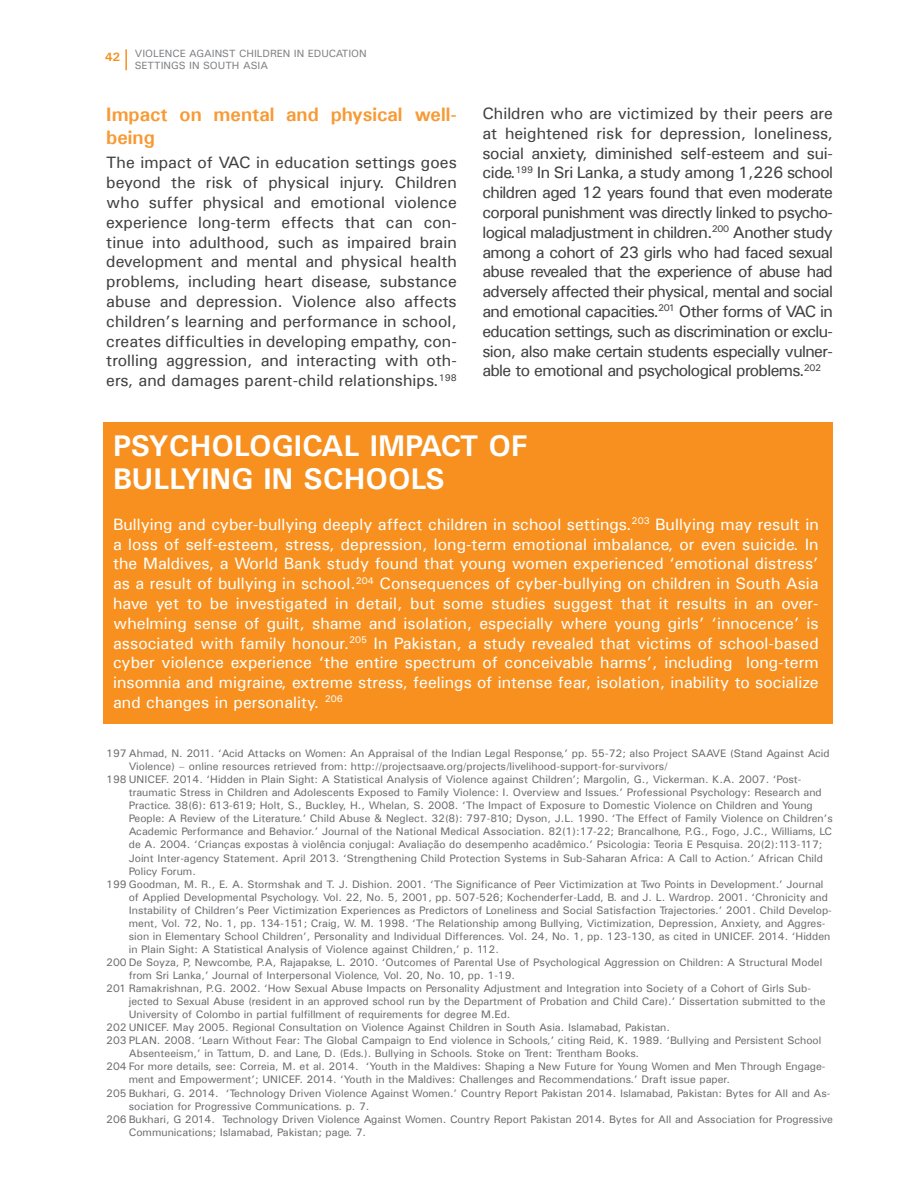
<style>
.page{position:relative;width:918px;height:1188px;background:#fff}
.page>*{position:absolute;margin:0;border:0;box-sizing:border-box;transform-origin:0 0}
.t1{font:700 30px "Univers";color:#fff}
.t2{font:700 19.5px/23.4px "Univers";color:#f89a34}
.t3{font:16.5px/19.8px "Univers";letter-spacing:-.03em;color:#414042;text-align:justify}
.t4{font:16.5px/19.8px "Univers";color:#fff;text-align:justify}
.t5{font:10.95px "Univers";color:#6d6e71}
.t6{font:10.5px "Univers";color:#808285}
.s1{font-weight:700;font-size:12px;color:#f7901e}
</style>
<div class="page">
<hr style="left:125px;top:49px;width:2px;height:21px;background:#f7901e">
<div style="left:103px;top:422px;width:730px;height:301px;background:#f7901e"></div>
<p class="t6" style="left:105px;top:47px;width:45px"><span class="s1">42</span> Violence</p>
<p class="t6" style="left:189px;top:47px;width:8px">against</p>
<p class="t6" style="left:239px;top:47px;width:22px">children</p>
<p class="t6" style="left:294px;top:47px;width:22px">in education</p>
<p class="t6" style="left:135px;top:59px;width:8px">settings</p>
<p class="t6" style="left:189px;top:59px;width:29px">in Sout</p>
<p class="t6" style="left:232px;top:59px;width:26px">h Asia</p>
<h2 class="t2" style="left:106px;top:102px;width:352px">Impact on mental and physical well&shy;being</h2>
<p class="t3" style="left:106px;top:153px;width:352px">The impact of VAC in education settings goes beyond the risk of physical injury. Children who suffer physical and emotional violence experience long-term effects that can con&shy;tinue into adulthood, such as impaired brain development and mental and physical health problems, including heart disease, substance abuse and depression. Violence also affects children’s learning and performance in school, creates difficulties in developing empathy, con&shy;trolling aggression, and interacting with oth&shy;ers, and damages parent-child relationships.<sup>198</sup></p>
<p class="t3" style="left:482px;top:103px;width:352px">Children who are victimized by their peers are at heightened risk for depression, loneliness, social anxiety, diminished self-esteem and sui&shy;cide.<sup>199</sup> In Sri Lanka, a study among 1,226 school children aged 12 years found that even moderate corporal punishment was directly linked to psycho&shy;logical maladjustment in children.<sup>200</sup> Another study among a cohort of 23 girls who had faced sexual abuse revealed that the experience of abuse had adversely affected their physical, mental and social and emotional capacities.<sup>201</sup> Other forms of VAC in education settings, such as discrimination or exclu&shy;sion, also make certain students especially vulner&shy;able to emotional and psychological problems.<sup>202</sup></p>
<h1 class="t1" style="left:113px;top:427px;width:76px">Psychological</h1>
<h1 class="t1" style="left:370px;top:427px;width:19px">impact</h1>
<h1 class="t1" style="left:489px;top:427px;width:20px">of</h1>
<h1 class="t1" style="left:113px;top:460px;width:19px">bull</h1>
<h1 class="t1" style="left:181px;top:460px;width:38px">ying</h1>
<h1 class="t1" style="left:264px;top:460px;width:61px">in schools</h1>
<p class="t4" style="left:113px;top:514px;width:707px">Bullying and cyber-bullying deeply affect children in school settings.<sup>203</sup> Bullying may result in a loss of self-esteem, stress, depression, long-term emotional imbalance, or even suicide. In the Maldives, a World Bank study found that young women experienced ‘emotional distress’ as a result of bullying in school.<sup>204</sup> Consequences of cyber-bullying on children in South Asia have yet to be investigated in detail, but some studies suggest that it results in an over&shy;whelming sense of guilt, shame and isolation, especially where young girls’ ‘innocence’ is associated with family honour.<sup>205</sup> In Pakistan, a study revealed that victims of school-based cyber violence experience ‘the entire spectrum of conceivable harms’, including long-term insomnia and migraine, extreme stress, feelings of intense fear, isolation, inability to socialize and changes in personality. <sup>206</sup></p>
<p class="t5" style="left:106px;top:747px;width:725px">197 Ahmad, N. 2011. ‘Acid Attacks on Women: An Appraisal of the Indian Legal Response,’ pp. 55-72; also Project SAAVE (Stand Against Acid</p>
<p class="t5" style="left:129px;top:760px;width:540px">Violence) – online resources retrieved from: http://projectsaave.org/projects/livelihood-support-for-survivors/</p>
<p class="t5" style="left:106px;top:773px;width:697px">198 UNICEF. 2014. ‘H idden in Plain Sight: A Statistical Analysis of Violence against Children’; Margolin, G., Vickerman. K.A. 2007. ‘Post-</p>
<p class="t5" style="left:129px;top:786px;width:695px">traumatic Stress in Children and Adolescents Exposed to Family Violence: I. Overview and Issues.’ Professional Psychology: Research and</p>
<p class="t5" style="left:129px;top:799px;width:685px">Practice. 38(6): 613-619; Holt, S., Buckley, H ., Whelan, S. 2008. ‘The Impact of Exposure to Domestic Violence on Children and Young</p>
<p class="t5" style="left:129px;top:812px;width:706px">People: A Review of the Literature.’ Child Abuse &amp; Neglect. 32(8): 797-810; Dyson, J.L. 1990. ‘The Effect of Family Violence on Children’s</p>
<p class="t5" style="left:129px;top:825px;width:705px">Academic Performance and Behavior.’ Journal of the National Medical Association. 82(1):17-22; Brancalhone, P.G., Fogo, J.C., Williams, LC</p>
<p class="t5" style="left:129px;top:838px;width:695px">de A. 2004. ‘Crianças expostas à violência conjugal: Avaliação do desempenho acadêmico.’ Psicologia: Teoria E Pesquisa. 20(2):113-117;</p>
<p class="t5" style="left:129px;top:851px;width:696px">Joint Inter-agency Statement. April 2013. ‘Strengthening Child Protection Systems in Sub-Saharan Africa: A Call to Action.’ African Child</p>
<p class="t5" style="left:129px;top:864px;width:69px">Policy Forum.</p>
<p class="t5" style="left:106px;top:877px;width:719px">199 Goodman, M. R., E. A. Stormshak and T. J. Dishion. 2001. ‘The Significance of Peer Victimization at Two Points in Development.’ Journal</p>
<p class="t5" style="left:129px;top:890px;width:701px">of Applied Developmental Psychology. Vol. 22, No. 5, 2001, pp. 507-526; Kochenderfer-Ladd, B. and J. L. Wardrop. 2001. ‘Chronicity and</p>
<p class="t5" style="left:129px;top:903px;width:705px">Instability of Children’s Peer Victimization Experiences as Predictors of Loneliness and Social Satisfaction Trajectories.’ 2001. Child Develop-</p>
<p class="t5" style="left:129px;top:916px;width:698px">ment, Vol. 72, No. 1, pp. 134-151; Craig, W. M. 1998. ‘The Relationship among Bullying, Victimization, Depression, Anxiety, and Aggres-</p>
<p class="t5" style="left:129px;top:929px;width:703px">sion in Elementary School Children’, Personality and Individual Differences. Vol. 24, No. 1, pp. 123-130, as cited in UNICEF. 2014. ‘H idden</p>
<p class="t5" style="left:129px;top:942px;width:372px">in Plain Sight: A Statistical Analysis of Violence against Children,’ p. 112.</p>
<p class="t5" style="left:106px;top:955px;width:718px">200 De Soyza, P, Newcombe, P.A, Rajapakse, L. 2010. ‘Outcomes of Parental Use of Psychological Aggression on Children: A Structural Model</p>
<p class="t5" style="left:129px;top:968px;width:388px">from Sri Lanka,’ Journal of Interpersonal Violence, Vol. 20, No. 10, pp. 1-19.</p>
<p class="t5" style="left:106px;top:982px;width:706px">201 Ramakrishnan, P.G. 2002. ‘How Sexual Abuse Impacts on Personality Adjustment and Integration into Society of a Cohort of Girls Sub-</p>
<p class="t5" style="left:129px;top:995px;width:698px">jected to Sexual Abuse (resident in an approved school run by the Department of Probation and Child Care).’ Dissertation submitted to the</p>
<p class="t5" style="left:129px;top:1008px;width:383px">University of Colombo in partial fulfillment of requirements for degree M.Ed.</p>
<p class="t5" style="left:106px;top:1021px;width:565px">202 UNICEF. May 2005. Regional Consultation on Violence Against Children in South Asia. Islamabad, Pakistan.</p>
<p class="t5" style="left:106px;top:1034px;width:717px">203 PLAN. 2008. ‘Learn Without Fear: The Global Campaign to End violence in Schools,’ citing Reid, K. 1989. ‘Bullying and Persistent School</p>
<p class="t5" style="left:129px;top:1047px;width:512px">Absenteeism,’ in Tattum, D. and Lane, D. (Eds.). Bullying in Schools. Stoke on Trent: Trentham Books.</p>
<p class="t5" style="left:106px;top:1060px;width:721px">204 For more details, see: Correia, M. et al. 2014. ‘Youth in the Maldives: Shaping a New Future for Young Women and Men Through Engage-</p>
<p class="t5" style="left:129px;top:1073px;width:603px">ment and Empowerment’; UNICEF. 2014. ‘Youth in the Maldives: Challenges and Recommendations.’ Draft issue paper.</p>
<p class="t5" style="left:106px;top:1086px;width:726px">205 Bukhari, G. 2014. ‘Technology Driven Violence Against Women.’ Country Report Pakistan 2014. Islamabad, Pakistan: Bytes for All and As-</p>
<p class="t5" style="left:129px;top:1099px;width:242px">sociation for Progressive Communications. p. 7.</p>
<p class="t5" style="left:106px;top:1112px;width:728px">206 Bukhari, G 2014. Technology Driven Violence Against Women. Country Report Pakistan 2014. Bytes for All and Association for Progressive</p>
<p class="t5" style="left:129px;top:1125px;width:239px">Communications; Islamabad, Pakistan; page. 7.</p>
</div>
